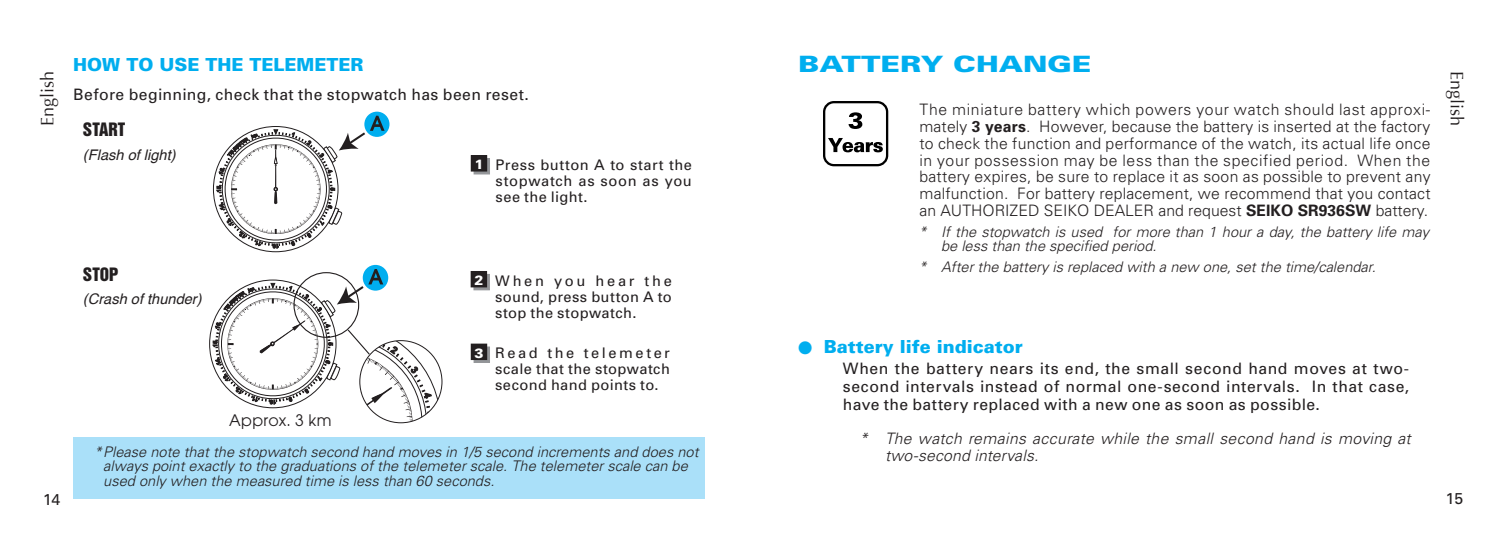
<style>
.page{position:relative;width:1506px;height:549px;background:#fff}
.page>*{position:absolute;margin:0;border:0;box-sizing:border-box;transform-origin:0 0}
.t1{font:900 22.5px "Univers";color:#00aeef;scale:1.3 1}
.t2{font:900 18px "Univers";color:#00aeef}
.t3{font:18px "Optima";color:#231f20}
.t4{font:16.88px "Helvetica Inserat";color:#231f20}
.t5{font:300 15.75px/16.9px "Univers";color:#231f20;text-align:justify}
.t6{font:15.75px/18px "Univers";letter-spacing:.025em;color:#231f20;text-align:justify}
.t7{font:italic 300 15.75px/16.9px "Univers";letter-spacing:.02em;color:#231f20}
.t8{font:15.75px "Avant Garde";letter-spacing:.025em;color:#231f20}
.t9{font:italic 300 14.62px/14.4px "Univers";color:#231f20}
.t10{font:14.62px/16px "Univers";letter-spacing:.03em;color:#231f20;text-align:justify}
.t11{font:italic 14.62px "Helvetica";color:#231f20}
.t12{font:900 13.5px "Univers";color:#fff}
.s1{font-weight:700}
</style>
<div class="page">
<div style="left:73px;top:436px;width:632px;height:62px;background:#aae0f9"></div>
<div style="left:364px;top:112px;width:25px;height:25px;background:#00aeef;border-radius:50%"></div>
<svg style="left:214px;top:116px;width:170px;height:135px"></svg>
<div style="left:363px;top:265px;width:25px;height:25px;background:#00aeef;border-radius:50%"></div>
<svg style="left:210px;top:269px;width:233px;height:155px"></svg>
<svg style="left:473px;top:346px;width:17px;height:17px"></svg>
<div style="left:471px;top:344px;width:15px;height:15px;background:#231f20"></div>
<div style="left:471px;top:343px;width:16px;height:17px;border:1px solid #231f20"></div>
<svg style="left:473px;top:274px;width:17px;height:16px"></svg>
<div style="left:471px;top:271px;width:15px;height:16px;background:#231f20"></div>
<div style="left:470px;top:271px;width:17px;height:16px;border:1px solid #231f20"></div>
<svg style="left:473px;top:158px;width:17px;height:16px"></svg>
<div style="left:471px;top:156px;width:15px;height:15px;background:#231f20"></div>
<div style="left:471px;top:155px;width:16px;height:16px;border:1px solid #231f20"></div>
<div style="left:823px;top:101px;width:65px;height:65px;border:2px solid #000;border-radius:10px"></div>
<svg style="left:848px;top:112px;width:14px;height:17px"></svg>
<svg style="left:828px;top:138px;width:54px;height:14px"></svg>
<p class="t3" style="left:37px;top:126px;width:57px;rotate:-90deg">English</p>
<p class="t2" style="left:73px;top:53px;width:292px">HOW TO USE THE TELEMETER</p>
<p class="t6" style="left:73px;top:85px;width:457px">Before beginning, check that the stopwatch has been reset.</p>
<p class="t4" style="left:83px;top:120px;width:44px">START</p>
<p class="t11" style="left:83px;top:143px;width:94px">(Flash of light)</p>
<p class="t10" style="left:495px;top:157px;width:198px">Press button A to start the stopwatch as soon as you see the light.</p>
<p class="t12" style="left:474px;top:156px;width:11px">1</p>
<p class="t4" style="left:83px;top:264px;width:37px">STOP</p>
<p class="t11" style="left:83px;top:287px;width:120px">(Crash of thunder)</p>
<p class="t12" style="left:474px;top:272px;width:11px">2</p>
<p class="t12" style="left:474px;top:344px;width:11px">3</p>
<p class="t10" style="left:495px;top:273px;width:178px">When you hear the sound, press button A to stop the stopwatch.</p>
<p class="t10" style="left:495px;top:345px;width:176px">Read the telemeter scale that the stopwatch second hand points to.</p>
<p class="t8" style="left:229px;top:411px;width:104px">Approx. 3 km</p>
<p class="t9" style="left:103px;top:444px;width:596px;text-indent:-9px">*Please note that the stopwatch second hand moves in 1/5 second increments and does not always point exactly to the graduations of the telemeter scale. The telemeter scale can be used only when the measured time is less than 60 seconds.</p>
<h1 class="t1" style="left:798px;top:49px;width:227px">BATTERY CHANGE</h1>
<p class="t5" style="left:919px;top:101px;width:512px">The miniature battery which powers your watch should last approxi&shy;mately <span class="s1">3 years</span>. However, because the battery is inserted at the factory to check the function and performance of the watch, its actual life once in your possession may be less than the specified period. When the battery expires, be sure to replace it as soon as possible to prevent any malfunction. For battery replacement, we recommend that you contact an AUTHORIZED SEIKO DEALER and request <span class="s1">SEIKO SR936SW</span> battery.</p>
<p class="t9" style="left:941px;top:225px;width:489px;text-indent:-22px">* If the stopwatch is used for more than 1 hour a day, the battery life may be less than the specified period.</p>
<p class="t9" style="left:918px;top:260px;width:458px">* After the battery is replaced with a new one, set the time/calendar.</p>
<p class="t3" style="left:1467px;top:71px;width:57px;rotate:90deg">English</p>
<p class="t2" style="left:798px;top:335px;width:226px">● Battery life indicator</p>
<p class="t6" style="left:842px;top:359px;width:568px">When the battery nears its end, the small second hand moves at two&shy;second intervals instead of normal one-second intervals. In that case, have the battery replaced with a new one as soon as possible.</p>
<p class="t7" style="left:885px;top:430px;width:527px;text-indent:-26px">* The watch remains accurate while the small second hand is moving at two-second intervals.</p>
<p class="t6" style="left:43px;top:490px;width:19px">14</p>
<p class="t6" style="left:1445px;top:489px;width:19px">15</p>
</div>
